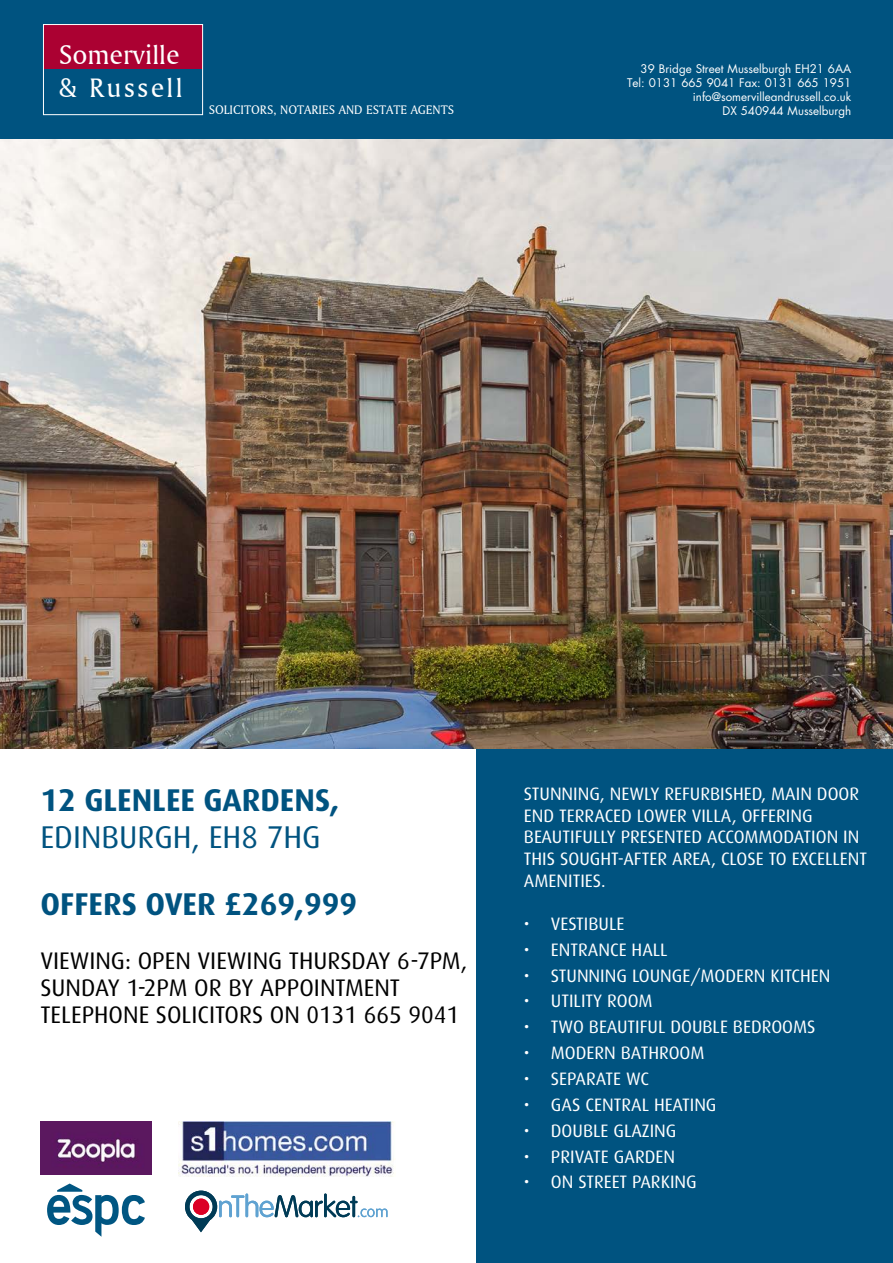
<style>
.page{position:relative;width:893px;height:1263px;background:#fff}
.page>*{position:absolute;margin:0;border:0;box-sizing:border-box;transform-origin:0 0}
._2_address_line_2{font:700 31.5px/37.8px "Dax";color:#005380}
._3_price{font:700 31.5px "Dax";color:#005380}
.t1{font:28.05px "Amerigo BT Roman A";color:#fff}
.t2{font:28.05px "Amerigo BT Roman A";letter-spacing:.08em;color:#fff}
._4_Viewing{font:24px/27px "Dax";color:#000}
._5_Bullets{font:18px/21.6px "Dax";color:#fff}
.t3{font:13.05px "Amerigo BT Roman A";color:#fff}
.t4{font:11.55px "Futura";color:#fff}
.s1{font-weight:400}
</style>
<div class="page">
<div style="left:476px;top:748px;width:417px;height:515px;background:#005380"></div>
<img style="left:0;top:138px;width:893px;height:610px">
<div style="left:0;top:0;width:893px;height:138px;background:#005380"></div>
<div style="left:44px;top:25px;width:159px;height:45px;background:#ab0132"></div>
<div style="left:44px;top:69px;width:159px;height:45px;background:#005380"></div>
<div style="left:43px;top:24px;width:160px;height:91px;border:1px solid #fff"></div>
<img style="left:40px;top:1121px;width:112px;height:53px">
<img style="left:179px;top:1121px;width:216px;height:55px">
<svg style="left:47px;top:1183px;width:98px;height:54px"></svg>
<svg style="left:185px;top:1190px;width:203px;height:42px"></svg>
<div style="left:193px;top:1198px;width:16px;height:17px;background:#db0025;border-radius:50%"></div>
<p class="t1" style="left:59px;top:37px;width:123px">Somerville</p>
<p class="t2" style="left:59px;top:71px;width:125px">&amp; Russell</p>
<p class="t3" style="left:209px;top:102px;width:247px">SOLICITORS, NOTARIES AND ESTATE AGENTS</p>
<p class="t4" style="left:640px;top:62px;width:212px">39 Bridge Street Musselburgh EH21 6AA</p>
<p class="t4" style="left:627px;top:76px;width:226px">Tel: 0131 665 9041 Fax: 0131 665 1951</p>
<p class="t4" style="left:693px;top:90px;width:160px">info@somervilleandrussell.co.uk</p>
<p class="t4" style="left:722px;top:103px;width:130px">DX 540944 Musselburgh</p>
<p class="_2_address_line_2" style="left:40px;top:781px;width:300px">12 GLENLEE GARDENS,<br><span class="s1">EDINBURGH, EH8 7HG</span></p>
<p class="_3_price" style="left:40px;top:886px;width:318px">OFFERS OVER £269,999</p>
<p class="_4_Viewing" style="left:40px;top:947px;width:429px">VIEWING: OPEN VIEWING THURSDAY 6-7PM,<br>SUNDAY 1-2PM OR BY APPOINTMENT<br>TELEPHONE SOLICITORS ON 0131 665 9041</p>
<p class="_5_Bullets" style="left:524px;top:783px;width:345px">STUNNING, NEWLY REFURBISHED, MAIN DOOR END TERRACED LOWER VILLA, OFFERING BEAUTIFULLY PRESENTED ACCOMMODATION IN THIS SOUGHT-AFTER AREA, CLOSE TO EXCELLENT AMENITIES.</p>
<p class="_5_Bullets" style="left:524px;top:913px;width:102px">• VESTIBULE</p>
<p class="_5_Bullets" style="left:524px;top:939px;width:145px">• ENTRANCE HALL</p>
<p class="_5_Bullets" style="left:524px;top:965px;width:308px">• STUNNING LOUNGE/MODERN KITCHEN</p>
<p class="_5_Bullets" style="left:524px;top:990px;width:130px">• UTILITY ROOM</p>
<p class="_5_Bullets" style="left:524px;top:1016px;width:293px">• TWO BEAUTIFUL DOUBLE BEDROOMS</p>
<p class="_5_Bullets" style="left:524px;top:1042px;width:182px">• MODERN BATHROOM</p>
<p class="_5_Bullets" style="left:524px;top:1068px;width:127px">• SEPARATE WC</p>
<p class="_5_Bullets" style="left:524px;top:1094px;width:194px">• GAS CENTRAL HEATING</p>
<p class="_5_Bullets" style="left:524px;top:1120px;width:154px">• DOUBLE GLAZING</p>
<p class="_5_Bullets" style="left:524px;top:1146px;width:153px">• PRIVATE GARDEN</p>
<p class="_5_Bullets" style="left:524px;top:1171px;width:174px">• ON STREET PARKING</p>
</div>
